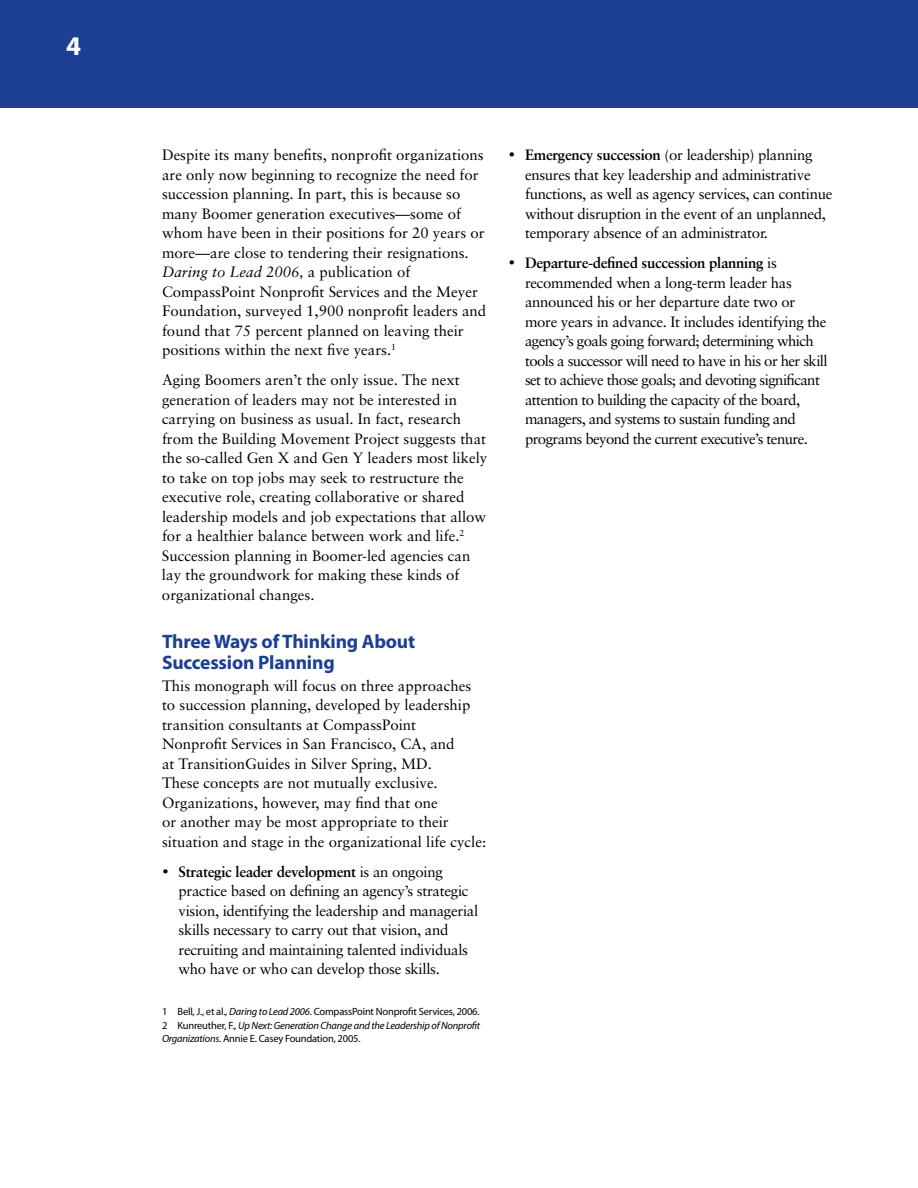
<style>
.page{position:relative;width:918px;height:1188px;background:#fff}
.page>*{position:absolute;margin:0;border:0;box-sizing:border-box;transform-origin:0 0}
.t1{font:700 27px "Myriad Pro";color:#fff}
.t2{font:700 19.5px/21px "Myriad Pro";letter-spacing:-.01em;color:#1c3f94}
.t3{font:15px/19.5px "Sabon";color:#000}
.t4{font:15px/19.5px "Sabon";letter-spacing:-.02em;color:#000}
.t5{font:15px/19.5px "Sabon";letter-spacing:-.04em;color:#000}
.t6{font:10.5px/13.5px "Myriad Pro";letter-spacing:-.02em;color:#000;text-align:justify}
.s1{font-style:italic}
.s2{font-weight:700}
</style>
<div class="page">
<div style="left:0;top:0;width:918px;height:108px;background:#1c3f94"></div>
<h1 class="t1" style="left:66px;top:29px;width:16px">4</h1>
<p class="t3" style="left:162px;top:145px;width:326px">Despite its many benefits, nonprofit organizations are only now beginning to recognize the need for succession planning. In part, this is because so many Boomer generation executives—some of whom have been in their positions for 20 years or more—are close to tendering their resignations.<br><span class="s1">Daring to Lead 2006,</span> a publication of CompassPoint Nonprofit Services and the Meyer Foundation, surveyed 1,900 nonprofit leaders and found that 75 percent planned on leaving their positions within the next five years.<sup>1</sup></p>
<p class="t3" style="left:162px;top:370px;width:327px">Aging Boomers aren’t the only issue. The next generation of leaders may not be interested in carrying on business as usual. In fact, research from the Building Movement Project suggests that the so-called Gen X and Gen Y leaders most likely to take on top jobs may seek to restructure the executive role, creating collaborative or shared leadership models and job expectations that allow for a healthier balance between work and life.<sup>2<br></sup>Succession planning in Boomer-led agencies can lay the groundwork for making these kinds of organizational changes.</p>
<h2 class="t2" style="left:162px;top:630px;width:255px">Three Ways of Thinking About<br>Succession Planning</h2>
<p class="t3" style="left:162px;top:675px;width:326px">This monograph will focus on three approaches to succession planning, developed by leadership transition consultants at CompassPoint<br>Nonprofit Services in San Francisco, CA, and<br>at TransitionGuides in Silver Spring, MD.<br>These concepts are not mutually exclusive.<br>Organizations, however, may find that one<br>or another may be most appropriate to their situation and stage in the organizational life cycle:</p>
<p class="t4" style="left:178px;top:862px;width:301px;text-indent:-16px">• <span class="s2">Strategic leader development</span> is an ongoing practice based on defining an agency’s strategic vision, identifying the leadership and managerial skills necessary to carry out that vision, and recruiting and maintaining talented individuals who have or who can develop those skills.</p>
<p class="t6" style="left:162px;top:1005px;width:320px">1 Bell, J., et al., <span class="s1">Daring to Lead 2006</span>. CompassPoint Nonprofit Services, 2006.<br>2 Kunreuther, F., <span class="s1">Up Next: Generation Change and the Leadership of Nonprofit Organizations</span>. Annie E. Casey Foundation, 2005.</p>
<p class="t4" style="left:525px;top:145px;width:309px;text-indent:-16px">• <span class="s2">Emergency succession</span> (or leadership) planning ensures that key leadership and administrative functions, as well as agency services, can continue without disruption in the event of an unplanned, temporary absence of an administrator.</p>
<p class="t5" style="left:525px;top:253px;width:304px;text-indent:-16px">• <span class="s2">Departure-defined succession planning</span> is recommended when a long-term leader has announced his or her departure date two or more years in advance. It includes identifying the agency’s goals going forward; determining which tools a successor will need to have in his or her skill set to achieve those goals; and devoting significant attention to building the capacity of the board, managers, and systems to sustain funding and programs beyond the current executive’s tenure.</p>
</div>
